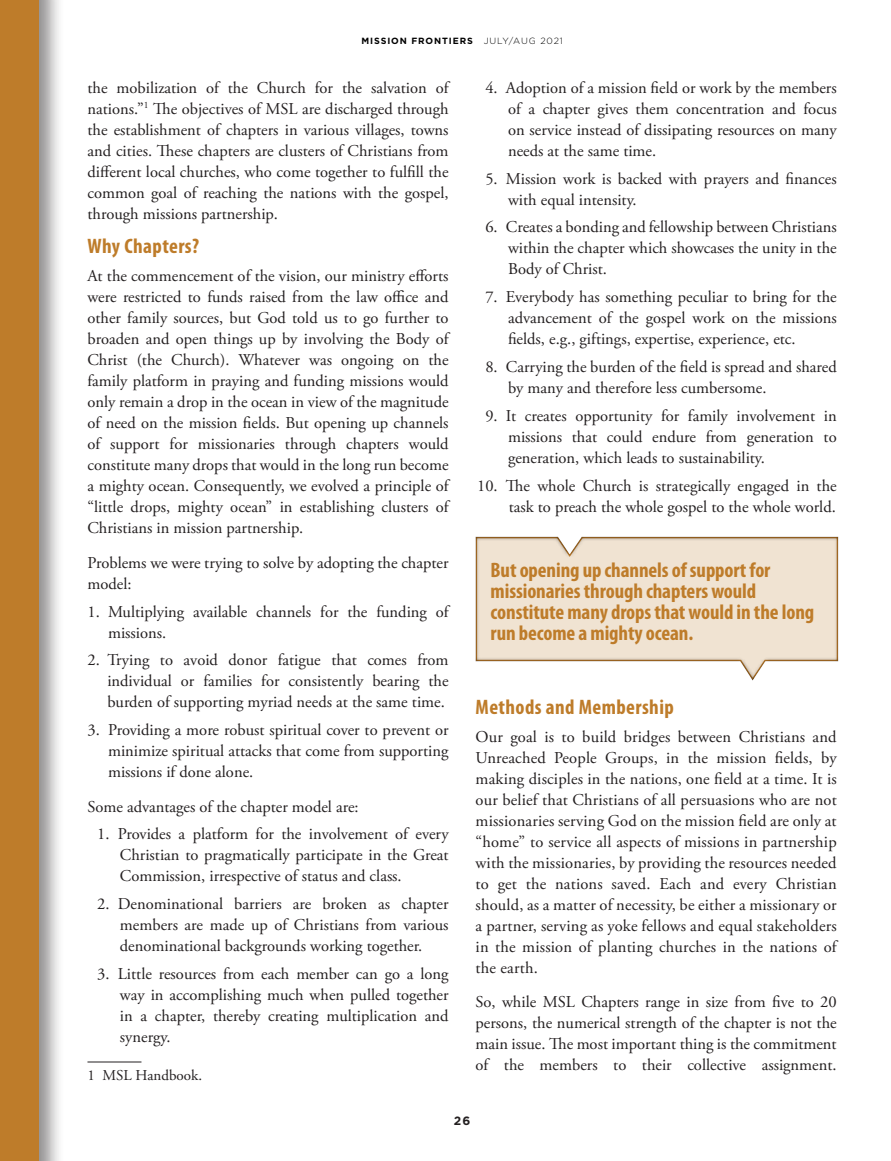
<style>
.page{position:relative;width:891px;height:1161px;background:#fff}
.page>*{position:absolute;margin:0;border:0;box-sizing:border-box;transform-origin:0 0}
.t1{font:700 condensed 21px/21px "Myriad Pro";letter-spacing:-.005em;color:#be7c2a}
.t2{font:700 condensed 21px "Myriad Pro";letter-spacing:.02em;color:#be7c2a}
.t3{font:16.5px/21px "Adobe Garamond Pro";color:#231f20;text-align:justify}
.t4{font:15px "Adobe Garamond Pro";color:#231f20}
.t5{font:700 12px "Gotham";color:#231f20}
.t6{font:700 9px "Gotham";letter-spacing:.1em;color:#000}
.s1{font-weight:300}
</style>
<div class="page">
<div style="left:0;top:0;width:65px;height:1161px;background:#231f20;opacity:.5"></div>
<div style="left:0;top:0;width:39px;height:1161px;background:#be7c2a"></div>
<hr style="left:87px;top:1062px;width:54px;height:1px;background:#231f20">
<div style="left:465px;top:533px;width:376px;height:149px;background:#231f20;opacity:.75"></div>
<p class="t6" style="left:361px;top:35px;width:203px">MISSION FRONTIERS <span class="s1">JULY/AUG 2021</span></p>
<p class="t3" style="left:87px;top:78px;width:363px">the mobilization of the Church for the salvation of nations.”<sup>1</sup> The objectives of MSL are discharged through the establishment of chapters in various villages, towns and cities. These chapters are clusters of Christians from different local churches, who come together to fulfill the common goal of reaching the nations with the gospel, through missions partnership.</p>
<p class="t2" style="left:87px;top:233px;width:113px">Why Chapters?</p>
<p class="t3" style="left:87px;top:266px;width:363px">At the commencement of the vision, our ministry efforts were restricted to funds raised from the law office and other family sources, but God told us to go further to broaden and open things up by involving the Body of Christ (the Church). Whatever was ongoing on the family platform in praying and funding missions would only remain a drop in the ocean in view of the magnitude of need on the mission fields. But opening up channels of support for missionaries through chapters would constitute many drops that would in the long run become a mighty ocean. Consequently, we evolved a principle of “little drops, mighty ocean” in establishing clusters of Christians in mission partnership.</p>
<p class="t3" style="left:87px;top:553px;width:363px">Problems we were trying to solve by adopting the chapter model:</p>
<p class="t3" style="left:108px;top:601px;width:342px;text-indent:-21px">1. Multiplying available channels for the funding of missions.</p>
<p class="t3" style="left:107px;top:650px;width:343px;text-indent:-20px">2. Trying to avoid donor fatigue that comes from individual or families for consistently bearing the burden of supporting myriad needs at the same time.</p>
<p class="t3" style="left:108px;top:720px;width:342px;text-indent:-21px">3. Providing a more robust spiritual cover to prevent or minimize spiritual attacks that come from supporting missions if done alone.</p>
<p class="t3" style="left:87px;top:796px;width:273px">Some advantages of the chapter model are:</p>
<p class="t3" style="left:120px;top:824px;width:330px;text-indent:-23px">1. Provides a platform for the involvement of every Christian to pragmatically participate in the Great Commission, irrespective of status and class.</p>
<p class="t3" style="left:120px;top:894px;width:330px;text-indent:-23px">2. Denominational barriers are broken as chapter members are made up of Christians from various denominational backgrounds working together.</p>
<p class="t3" style="left:120px;top:964px;width:330px;text-indent:-23px">3. Little resources from each member can go a long way in accomplishing much when pulled together in a chapter, thereby creating multiplication and synergy.</p>
<p class="t4" style="left:87px;top:1066px;width:116px">1 MSL Handbook.</p>
<p class="t3" style="left:508px;top:78px;width:330px;text-indent:-23px">4. Adoption of a mission field or work by the members of a chapter gives them concentration and focus on service instead of dissipating resources on many needs at the same time.</p>
<p class="t3" style="left:508px;top:169px;width:330px;text-indent:-23px">5. Mission work is backed with prayers and finances with equal intensity.</p>
<p class="t3" style="left:508px;top:217px;width:330px;text-indent:-23px">6. Creates a bonding and fellowship between Christians within the chapter which showcases the unity in the Body of Christ.</p>
<p class="t3" style="left:508px;top:287px;width:330px;text-indent:-23px">7. Everybody has something peculiar to bring for the advancement of the gospel work on the missions fields, e.g., giftings, expertise, experience, etc.</p>
<p class="t3" style="left:508px;top:357px;width:330px;text-indent:-23px">8. Carrying the burden of the field is spread and shared by many and therefore less cumbersome.</p>
<p class="t3" style="left:508px;top:406px;width:330px;text-indent:-23px">9. It creates opportunity for family involvement in missions that could endure from generation to generation, which leads to sustainability.</p>
<p class="t3" style="left:477px;top:475px;width:361px;text-align:right">10. The whole Church is strategically engaged in the task to preach the whole gospel to the whole world.</p>
<p class="t1" style="left:491px;top:559px;width:325px">But opening up channels of support for missionaries through chapters would constitute many drops that would in the long run become a mighty ocean.</p>
<p class="t2" style="left:476px;top:694px;width:200px">Methods and Membership</p>
<p class="t3" style="left:476px;top:727px;width:363px">Our goal is to build bridges between Christians and Unreached People Groups, in the mission fields, by making disciples in the nations, one field at a time. It is our belief that Christians of all persuasions who are not missionaries serving God on the mission field are only at “home” to service all aspects of missions in partnership with the missionaries, by providing the resources needed to get the nations saved. Each and every Christian should, as a matter of necessity, be either a missionary or a partner, serving as yoke fellows and equal stakeholders in the mission of planting churches in the nations of the earth.</p>
<p class="t3" style="left:476px;top:992px;width:363px">So, while MSL Chapters range in size from five to 20 persons, the numerical strength of the chapter is not the main issue. The most important thing is the commitment of the members to their collective assignment.</p>
<p class="t5" style="left:454px;top:1113px;width:18px">26</p>
</div>
